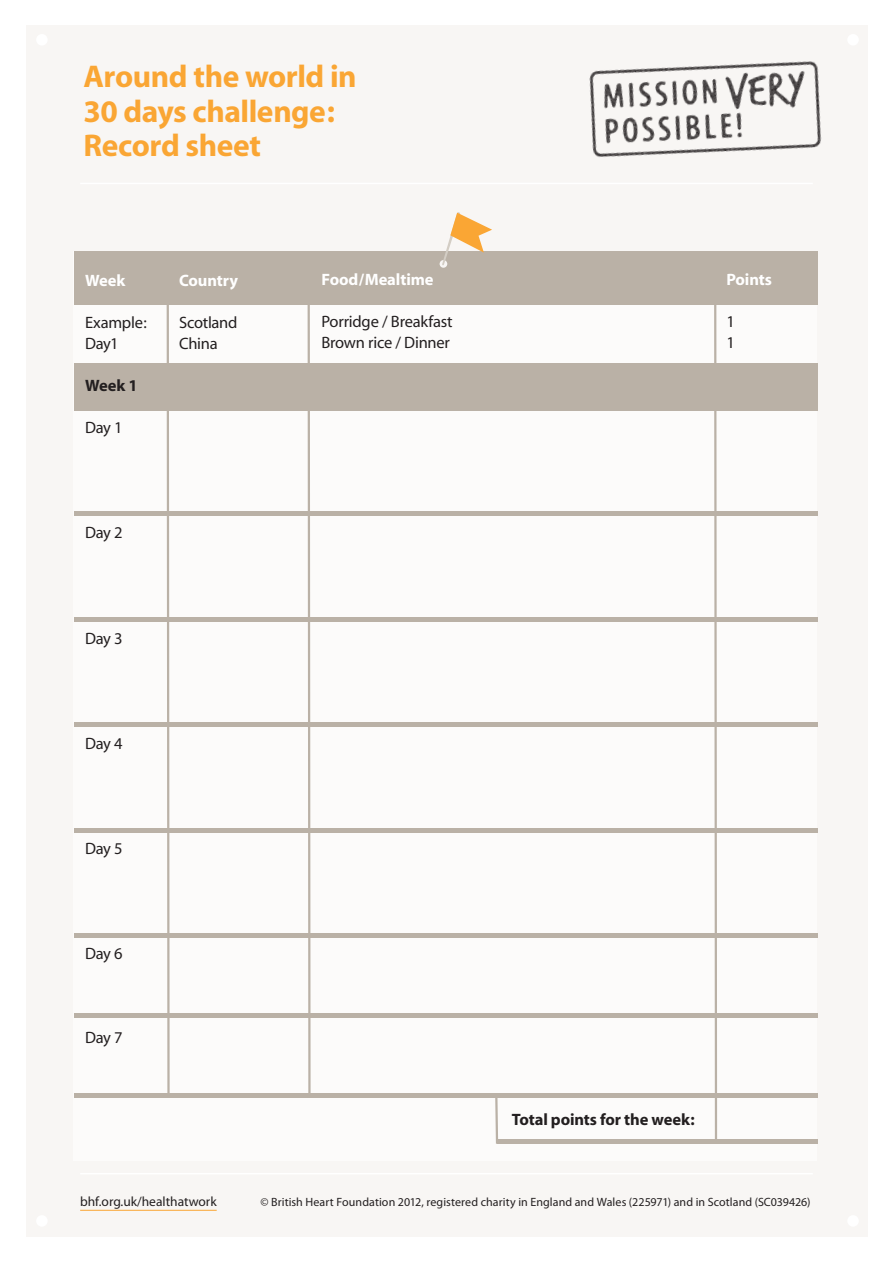
<style>
.page{position:relative;width:893px;height:1263px;background:#fff}
.page>*{position:absolute;margin:0;border:0;box-sizing:border-box;transform-origin:0 0}
.t1{font:700 31.5px "Myriad";letter-spacing:-.015em;color:#faa634}
.t2{font:16.5px "Myriad";letter-spacing:-.015em;color:#231f20}
.t3{font:700 16.5px "Myriad";letter-spacing:-.005em;color:#fff}
.t4{font:700 16.5px "Myriad";letter-spacing:-.01em;color:#231f20}
.t5{font:13.5px "Myriad";color:#231f20}
.t6{font:12px "Myriad Pro";letter-spacing:.005em;color:#231f20}
</style>
<div class="page">
<div style="left:26px;top:26px;width:842px;height:1211px;background:#f8f6f4"></div>
<div style="left:847px;top:34px;width:12px;height:12px;background:#fff;border-radius:50%"></div>
<div style="left:847px;top:1215px;width:12px;height:12px;background:#fff;border-radius:50%"></div>
<div style="left:36px;top:34px;width:12px;height:12px;background:#fff;border-radius:50%"></div>
<div style="left:36px;top:1215px;width:12px;height:12px;background:#fff;border-radius:50%"></div>
<hr style="left:80px;top:183px;width:733px;height:1px;background:#fff">
<hr style="left:80px;top:1210px;width:137px;height:1px;background:#faa634">
<hr style="left:80px;top:1173px;width:733px;height:1px;background:#fff">
<img style="left:589px;top:61px;width:233px;height:97px">
<div style="left:74px;top:252px;width:743px;height:909px;background:#fcfbfa"></div>
<div style="left:74px;top:251px;width:744px;height:54px;background:#bab1a6"></div>
<div style="left:74px;top:365px;width:744px;height:43px;background:#bab1a6"></div>
<hr style="left:74px;top:363px;width:744px;height:4px;background:#bab1a6">
<hr style="left:74px;top:723px;width:744px;height:4px;background:#bab1a6">
<div style="left:74px;top:617px;width:744px;height:5px;background:#bab1a6"></div>
<hr style="left:74px;top:512px;width:744px;height:4px;background:#bab1a6">
<div style="left:74px;top:406px;width:744px;height:5px;background:#bab1a6"></div>
<div style="left:74px;top:828px;width:744px;height:5px;background:#bab1a6"></div>
<div style="left:74px;top:933px;width:744px;height:5px;background:#bab1a6"></div>
<div style="left:74px;top:1013px;width:744px;height:5px;background:#bab1a6"></div>
<div style="left:74px;top:1093px;width:744px;height:5px;background:#bab1a6"></div>
<div style="left:497px;top:1139px;width:321px;height:5px;background:#bab1a6"></div>
<div style="left:440px;top:260px;width:7px;height:8px;background:#f8f6f4;border-radius:50%"></div>
<svg style="left:442px;top:212px;width:50px;height:53px"></svg>
<svg style="left:165px;top:305px;width:6px;height:788px"></svg>
<svg style="left:306px;top:305px;width:6px;height:788px"></svg>
<svg style="left:495px;top:1098px;width:3px;height:46px"></svg>
<svg style="left:713px;top:305px;width:5px;height:834px"></svg>
<p class="t1" style="left:84px;top:61px;width:275px">Around the world in</p>
<p class="t1" style="left:84px;top:95px;width:253px">30 days challenge:</p>
<p class="t1" style="left:84px;top:130px;width:179px">Record sheet</p>
<p class="t3" style="left:85px;top:272px;width:42px">Week</p>
<p class="t2" style="left:85px;top:315px;width:63px">Example:</p>
<p class="t2" style="left:85px;top:336px;width:35px">Day1</p>
<p class="t4" style="left:85px;top:377px;width:54px">Week 1</p>
<p class="t2" style="left:85px;top:420px;width:39px">Day 1</p>
<p class="t3" style="left:179px;top:272px;width:60px">Country</p>
<p class="t2" style="left:179px;top:315px;width:60px">Scotland</p>
<p class="t2" style="left:179px;top:336px;width:40px">China</p>
<p class="t2" style="left:85px;top:525px;width:39px">Day 2</p>
<p class="t2" style="left:85px;top:630px;width:39px">Day 3</p>
<p class="t2" style="left:85px;top:735px;width:39px">Day 4</p>
<p class="t2" style="left:85px;top:840px;width:39px">Day 5</p>
<p class="t2" style="left:85px;top:945px;width:39px">Day 6</p>
<p class="t2" style="left:85px;top:1029px;width:39px">Day 7</p>
<p class="t3" style="left:321px;top:271px;width:114px">Food/Mealtime</p>
<p class="t2" style="left:321px;top:313px;width:133px">Porridge / Breakfast</p>
<p class="t2" style="left:321px;top:334px;width:130px">Brown rice / Dinner</p>
<p class="t3" style="left:726px;top:271px;width:47px">Points</p>
<p class="t2" style="left:726px;top:313px;width:10px">1</p>
<p class="t2" style="left:726px;top:334px;width:10px">1</p>
<p class="t4" style="left:512px;top:1111px;width:185px">Total points for the week:</p>
<p class="t5" style="left:80px;top:1195px;width:138px">bhf.org.uk/healthatwork</p>
<p class="t6" style="left:260px;top:1194px;width:552px">© British Heart Foundation 2012, registered charity in England and Wales (225971) and in Scotland (SC039426)</p>
</div>
